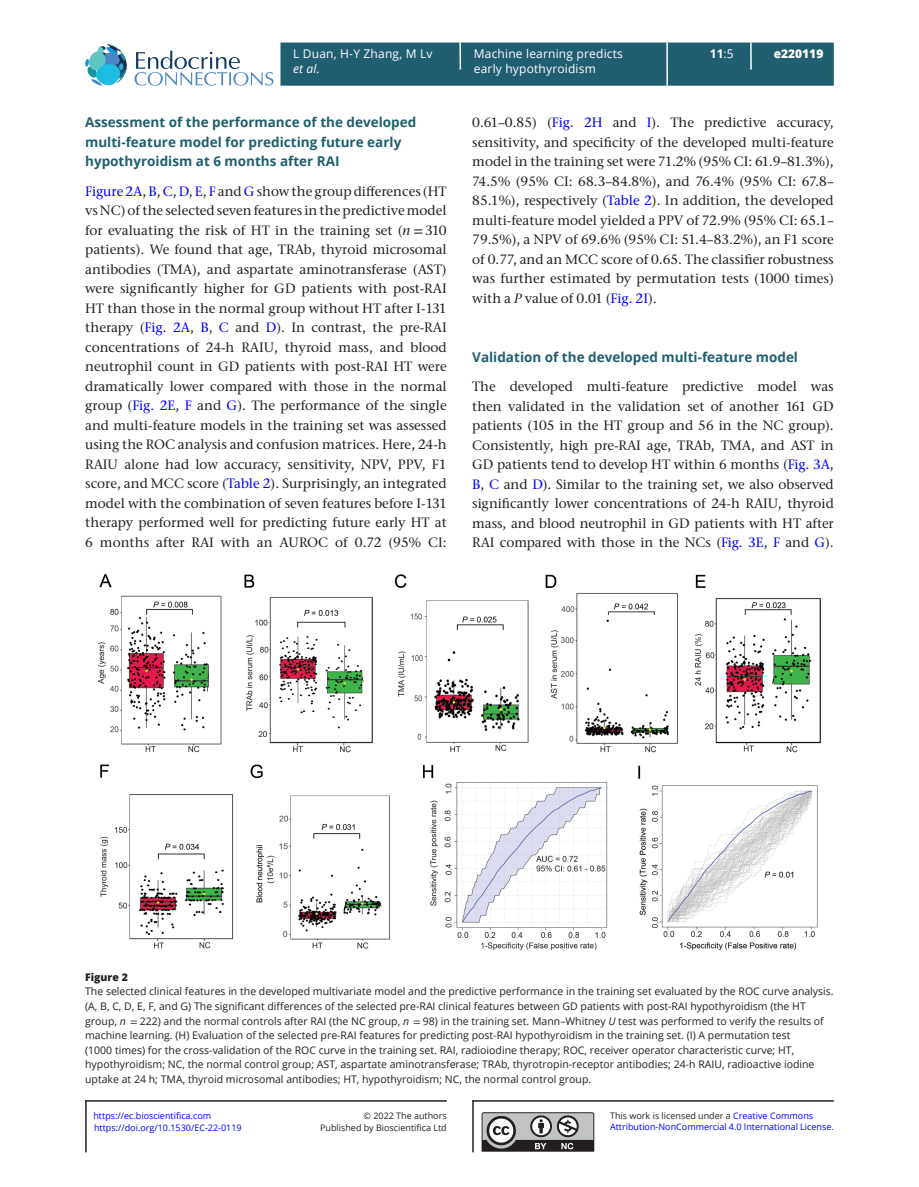
<style>
.page{position:relative;width:919px;height:1187px;background:#fff}
.page>*{position:absolute;margin:0;border:0;box-sizing:border-box;transform-origin:0 0}
.TXT{font:500 13.5px/19.5px "Stone Serif ITC Pro";color:#231f20;text-align:justify}
.t1{font:700 13.5px/19.5px "Open Sans";color:#205f6f}
.t2{font:12px "Open Sans";letter-spacing:.015em;color:#fff}
.t3{font:800 12px "Open Sans";color:#fff}
.t4{font:italic 12px "Open Sans";color:#fff}
.t5{font:700 12px "Open Sans";color:#fff}
.FC{font:10.5px/14.7px "Open Sans";color:#231f20}
.FC-2{font:800 10.5px "Open Sans";color:#231f20}
.t6{font:9px "Open Sans";color:#00f}
.t7{font:9px/11.6px "Open Sans";color:#231f20;text-align:right}
.s1{color:#00f}
.s2{font-style:italic}
.s3{font-family:"STIX Two Text"}
.s4{font-weight:400}
</style>
<div class="page">
<div style="left:280px;top:43px;width:553px;height:43px;background:#205f6f;border:2px solid #205f6f"></div>
<svg style="left:750px;top:43px;width:1px;height:27px"></svg>
<hr style="left:459px;top:43px;width:2px;height:27px;background:#fff">
<svg style="left:134px;top:51px;width:139px;height:35px"></svg>
<svg style="left:85px;top:44px;width:42px;height:42px"></svg>
<hr style="left:666px;top:43px;width:2px;height:43px;background:#fff">
<img style="left:98px;top:574px;width:723px;height:376px">
<svg style="left:481px;top:1112px;width:113px;height:39px;background:#8c8b8c"></svg>
<hr style="left:472px;top:1100px;width:361px;height:1px;background:#231f20">
<hr style="left:472px;top:1100px;width:1px;height:52px;background:#231f20">
<hr style="left:85px;top:1100px;width:361px;height:1px;background:#231f20">
<hr style="left:85px;top:1100px;width:2px;height:52px;background:#231f20">
<p class="t2" style="left:293px;top:46px;width:141px">L Duan, H-Y Zhang, M Lv</p>
<p class="t4" style="left:293px;top:61px;width:28px">et al.</p>
<h2 class="t1" style="left:85px;top:112px;width:333px">Assessment of the performance of the developed multi-feature model for predicting future early hypothyroidism at 6 months after RAI</h2>
<p class="TXT" style="left:85px;top:181px;width:363px"><span class="s1">Figure 2A</span>, <span class="s1">B</span>, <span class="s1">C</span>, <span class="s1">D</span>, <span class="s1">E</span>, <span class="s1">F</span> and <span class="s1">G</span> show the group differences (HT vs NC) of the selected seven features in the predictive model for evaluating the risk of HT in the training set (<span class="s2">n</span> <span class="s3">=</span>310 patients). We found that age, TRAb, thyroid microsomal antibodies (TMA), and aspartate aminotransferase (AST) were significantly higher for GD patients with post-RAI HT than those in the normal group without HT after I-131 therapy (<span class="s1">Fig. 2A</span>, <span class="s1">B</span>, <span class="s1">C</span> and <span class="s1">D</span>). In contrast, the pre-RAI concentrations of 24-h RAIU, thyroid mass, and blood neutrophil count in GD patients with post-RAI HT were dramatically lower compared with those in the normal group (<span class="s1">Fig. 2E</span>, <span class="s1">F</span> and <span class="s1">G</span>). The performance of the single and multi-feature models in the training set was assessed using the ROC analysis and confusion matrices. Here, 24-h RAIU alone had low accuracy, sensitivity, NPV, PPV, F1 score, and MCC score (<span class="s1">Table 2</span>). Surprisingly, an integrated model with the combination of seven features before I-131 therapy performed well for predicting future early HT at 6 months after RAI with an AUROC of 0.72 (95% CI:</p>
<p class="t2" style="left:474px;top:46px;width:151px">Machine learning predicts</p>
<p class="t5" style="left:709px;top:46px;width:25px">11<span class="s4">:5</span></p>
<p class="t2" style="left:474px;top:61px;width:124px">early hypothyroidism</p>
<p class="t3" style="left:773px;top:45px;width:51px">e220119</p>
<p class="TXT" style="left:472px;top:113px;width:363px">0.61–0.85) (<span class="s1">Fig. 2H</span> and <span class="s1">I</span>). The predictive accuracy, sensitivity, and specificity of the developed multi-feature model in the training set were 71.2% (95% CI: 61.9–81.3%), 74.5% (95% CI: 68.3–84.8%), and 76.4% (95% CI: 67.8– 85.1%), respectively (<span class="s1">Table 2</span>). In addition, the developed multi-feature model yielded a PPV of 72.9% (95% CI: 65.1– 79.5%), a NPV of 69.6% (95% CI: 51.4–83.2%), an F1 score of 0.77, and an MCC score of 0.65. The classifier robustness was further estimated by permutation tests (1000 times) with a <span class="s2">P</span> value of 0.01 (<span class="s1">Fig. 2I</span>).</p>
<h2 class="t1" style="left:472px;top:347px;width:327px">Validation of the developed multi-feature model</h2>
<p class="TXT" style="left:472px;top:377px;width:363px">The developed multi-feature predictive model was then validated in the validation set of another 161 GD patients (105 in the HT group and 56 in the NC group).<br>Consistently, high pre-RAI age, TRAb, TMA, and AST in GD patients tend to develop HT within 6 months (<span class="s1">Fig. 3A</span>, <span class="s1">B</span>, <span class="s1">C</span> and <span class="s1">D</span>). Similar to the training set, we also observed significantly lower concentrations of 24-h RAIU, thyroid mass, and blood neutrophil in GD patients with HT after RAI compared with those in the NCs (<span class="s1">Fig. 3E</span>, <span class="s1">F</span> and <span class="s1">G</span>).</p>
<p class="FC-2" style="left:85px;top:968px;width:44px">Figure 2</p>
<p class="FC" style="left:85px;top:983px;width:750px">The selected clinical features in the developed multivariate model and the predictive performance in the training set evaluated by the ROC curve analysis. (A, B, C, D, E, F, and G) The significant differences of the selected pre-RAI clinical features between GD patients with post-RAI hypothyroidism (the HT group, <span class="s2">n</span> <span class="s3">=</span> 222) and the normal controls after RAI (the NC group, <span class="s2">n</span> <span class="s3">=</span> 98) in the training set. Mann–Whitney <span class="s2">U</span> test was performed to verify the results of machine learning. (H) Evaluation of the selected pre-RAI features for predicting post-RAI hypothyroidism in the training set. (I) A permutation test<br>(1000 times) for the cross-validation of the ROC curve in the training set. RAI, radioiodine therapy; ROC, receiver operator characteristic curve; HT, hypothyroidism; NC, the normal control group; AST, aspartate aminotransferase; TRAb, thyrotropin-receptor antibodies; 24-h RAIU, radioactive iodine uptake at 24 h; TMA, thyroid microsomal antibodies; HT, hypothyroidism; NC, the normal control group.</p>
<p class="t7" style="left:610px;top:1109px;width:204px">This work is licensed under a <span class="s1">Creative Commons</span></p>
<p class="t6" style="left:94px;top:1121px;width:149px">https://doi.org/10.1530/EC-22-0119</p>
<p class="t6" style="left:610px;top:1120px;width:225px">Attribution-NonCommercial 4.0 International License.</p>
<p class="t6" style="left:93px;top:1109px;width:119px">https://ec.bioscientifica.com</p>
<p class="t7" style="left:320px;top:1109px;width:128px">© 2022 The authors<br>Published by Bioscientifica Ltd</p>
</div>
